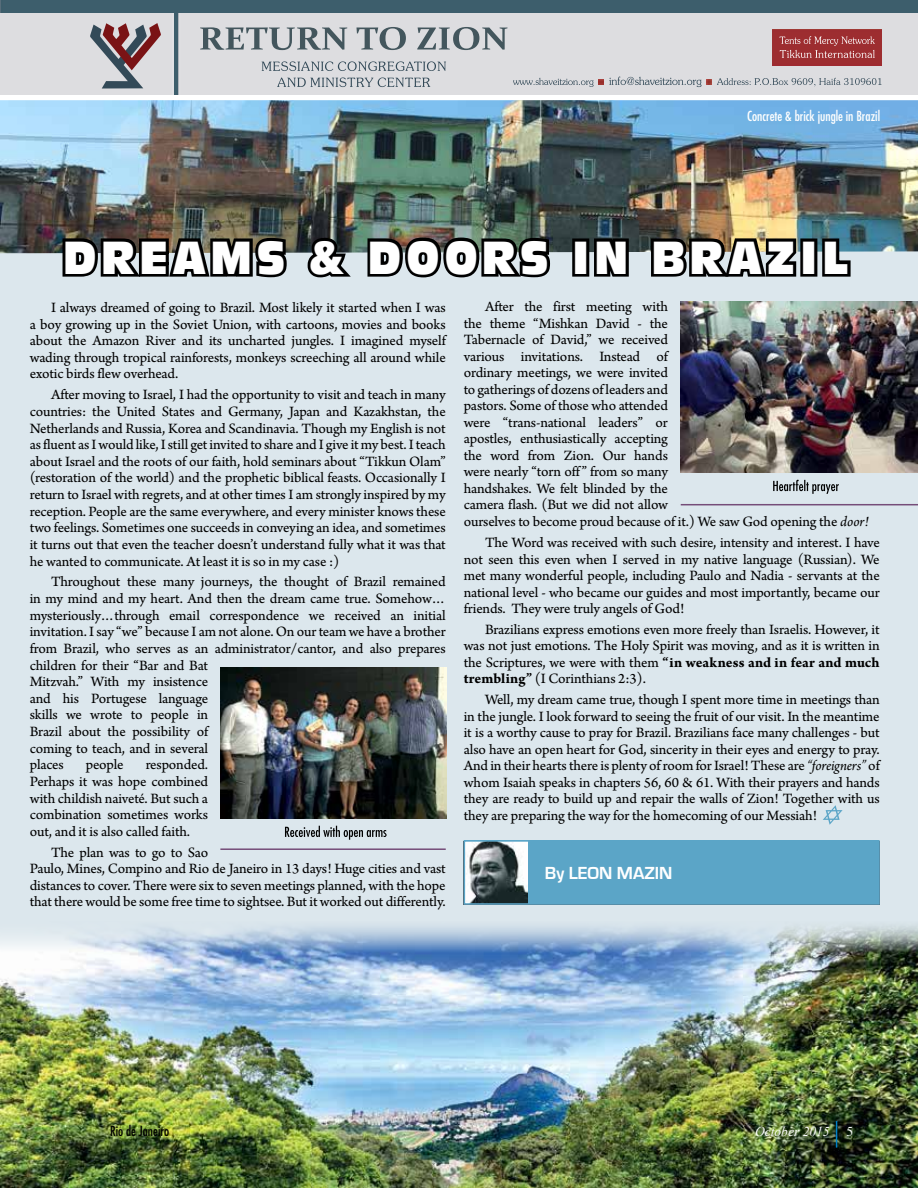
<style>
.page{position:relative;width:918px;height:1188px;background:#fff}
.page>*{position:absolute;margin:0;border:0;box-sizing:border-box;transform-origin:0 0}
.t1{font:45px "Antique Olive Compact";letter-spacing:.11em;color:#fff;scale:.9 1}
.t2{font:700 18px "Eurostile";color:#fff}
.t3{font:15px/16.6px "Arno Pro Sm Text";letter-spacing:-.01em;color:#000;text-align:justify}
.t4{font:condensed 13.5px "Futura";color:#fff}
.t5{font:italic 13.5px "Times New Roman";color:#fff}
.t6{font:condensed 13.5px "Futura";color:#000}
.s1{font-family:"Arno Pro";font-style:italic}
.s2{font-family:"Arno Pro Bold Sm Text"}
.s3{font-family:"Times";font-style:normal}
</style>
<div class="page">
<div style="left:1px;top:120px;width:917px;height:926px;background:#dce7ed"></div>
<img style="left:0;top:919px;width:918px;height:269px">
<img style="left:0;top:100px;width:918px;height:153px">
<div style="left:464px;top:841px;width:415px;height:63px;background:#5ba5c7"></div>
<img style="left:467px;top:843px;width:60px;height:59px">
<div style="left:464px;top:840px;width:416px;height:65px;border:2px solid #5ba5c7"></div>
<img style="left:0;top:0;width:918px;height:95px">
<div style="left:178px;top:14px;width:740px;height:81px;background:#dddde0"></div>
<svg style="left:262px;top:61px;width:184px;height:26px;background:#bec2c7"></svg>
<div style="left:772px;top:29px;width:110px;height:36px;background:#9d2d30"></div>
<svg style="left:780px;top:36px;width:95px;height:22px;background:#ac4e51"></svg>
<svg style="left:200px;top:27px;width:308px;height:23px;background:#a6adb1"></svg>
<div style="left:0;top:14px;width:174px;height:81px;background:#dddde0"></div>
<svg style="left:90px;top:23px;width:71px;height:66px;background:#a29298"></svg>
<svg style="left:513px;top:78px;width:90px;height:9px"></svg>
<svg style="left:609px;top:77px;width:273px;height:10px;background:#bfc1c6"></svg>
<img style="left:60px;top:209px;width:231px;height:69px">
<svg style="left:303px;top:233px;width:49px;height:45px"></svg>
<img style="left:364px;top:233px;width:191px;height:45px">
<div style="left:572px;top:238px;width:17px;height:39px;border:6px solid #000"></div>
<img style="left:585px;top:221px;width:214px;height:56px">
<div style="left:800px;top:238px;width:17px;height:39px;border:6px solid #000"></div>
<svg style="left:819px;top:235px;width:35px;height:42px"></svg>
<svg style="left:823px;top:805px;width:20px;height:20px"></svg>
<svg style="left:836px;top:1121px;width:1px;height:27px"></svg>
<img style="left:681px;top:301px;width:237px;height:172px">
<svg style="left:285px;top:826px;width:102px;height:14px"></svg>
<svg style="left:773px;top:480px;width:66px;height:14px"></svg>
<hr style="left:681px;top:504px;width:237px;height:1px;background:#754d79">
<hr style="left:220px;top:848px;width:226px;height:2px;background:#754d79">
<img style="left:221px;top:668px;width:225px;height:151px">
<p class="t4" style="left:747px;top:108px;width:135px">Concrete &amp; brick jungle in Brazil</p>
<h1 class="t1" style="left:63px;top:230px;width:874px">DREAMS &amp; DOORS IN BRAZIL</h1>
<p class="t3" style="left:464px;top:299px;width:407px;text-align:left;text-indent:21px">After the first meeting with<br>the theme “Mishkan David - the<br>Tabernacle of David,” we received<br>various invitations. Instead of<br>ordinary meetings, we were invited<br>to gatherings of dozens of leaders and<br>pastors. Some of those who attended<br>were “trans-national leaders” or<br>apostles, enthusiastically accepting<br>the word from Zion. Our hands<br>were nearly “torn off” from so many<br>handshakes. We felt blinded by the<br>camera flash. (But we did not allow<br>ourselves to become proud because of it.) We saw God opening the <span class="s1">door!</span></p>
<p class="t3" style="left:464px;top:535px;width:418px;text-indent:21px">The Word was received with such desire, intensity and interest. I have not seen this even when I served in my native language (Russian). We met many wonderful people, including Paulo and Nadia - servants at the national level - who became our guides and most importantly, became our friends. They were truly angels of God!</p>
<p class="t3" style="left:464px;top:622px;width:418px;text-indent:21px">Brazilians express emotions even more freely than Israelis. However, it was not just emotions. The Holy Spirit was moving, and as it is written in the Scriptures, we were with them <span class="s2">“in weakness and in fear and much trembling”</span> (I Corinthians 2:3).</p>
<p class="t3" style="left:464px;top:692px;width:418px;text-indent:21px">Well, my dream came true, though I spent more time in meetings than in the jungle. I look forward to seeing the fruit of our visit. In the meantime it is a worthy cause to pray for Brazil. Brazilians face many challenges - but also have an open heart for God, sincerity in their eyes and energy to pray.<br>And in their hearts there is plenty of room for Israel! These are <span class="s1">“foreigners”</span> of whom Isaiah speaks in chapters 56, 60 &amp; 61. With their prayers and hands they are ready to build up and repair the walls of Zion! Together with us they are preparing the way for the homecoming of our Messiah!</p>
<p class="t3" style="left:30px;top:300px;width:418px;text-indent:21px">I always dreamed of going to Brazil. Most likely it started when I was a boy growing up in the Soviet Union, with cartoons, movies and books about the Amazon River and its uncharted jungles. I imagined myself wading through tropical rainforests, monkeys screeching all around while exotic birds flew overhead.</p>
<p class="t3" style="left:30px;top:387px;width:418px;text-indent:21px">After moving to Israel, I had the opportunity to visit and teach in many countries: the United States and Germany, Japan and Kazakhstan, the Netherlands and Russia, Korea and Scandinavia. Though my English is not as fluent as I would like, I still get invited to share and I give it my best. I teach about Israel and the roots of our faith, hold seminars about “Tikkun Olam” (restoration of the world) and the prophetic biblical feasts. Occasionally I return to Israel with regrets, and at other times I am strongly inspired by my reception. People are the same everywhere, and every minister knows these two feelings. Sometimes one succeeds in conveying an idea, and sometimes it turns out that even the teacher doesn’t understand fully what it was that he wanted to communicate. At least it is so in my case :)</p>
<p class="t3" style="left:30px;top:574px;width:417px;text-align:left;text-indent:21px">Throughout these many journeys, the thought of Brazil remained in my mind and my heart. And then the dream came true. Somehow… mysteriously…through email correspondence we received an initial invitation. I say “we” because I am not alone. On our team we have a brother from Brazil, who serves as an administrator/cantor, and also prepares children for their “Bar and Bat<br>Mitzvah.” With my insistence<br>and his Portugese language<br>skills we wrote to people in<br>Brazil about the possibility of<br>coming to teach, and in several<br>places</p>
<p class="t3" style="left:30px;top:757px;width:180px;text-indent:116px">responded.<br>Perhaps it was hope combined with childish naiveté. But such a combination sometimes works out, and it is also called faith.</p>
<p class="t3" style="left:30px;top:845px;width:418px;text-align:left;text-indent:21px">The plan was to go to Sao<br>Paulo, Mines, Compino and Rio de Janeiro in 13 days! Huge cities and vast distances to cover. There were six to seven meetings planned, with the hope that there would be some free time to sightsee. But it worked out differently.</p>
<p class="t3" style="left:86px;top:757px;width:39px">people</p>
<p class="t2" style="left:545px;top:864px;width:129px">By LEON MAZIN</p>
<p class="t6" style="left:110px;top:1123px;width:61px">Rio de Janeiro</p>
<p class="t5" style="left:755px;top:1122px;width:100px">October 2015 <span class="s3">5</span></p>
</div>
